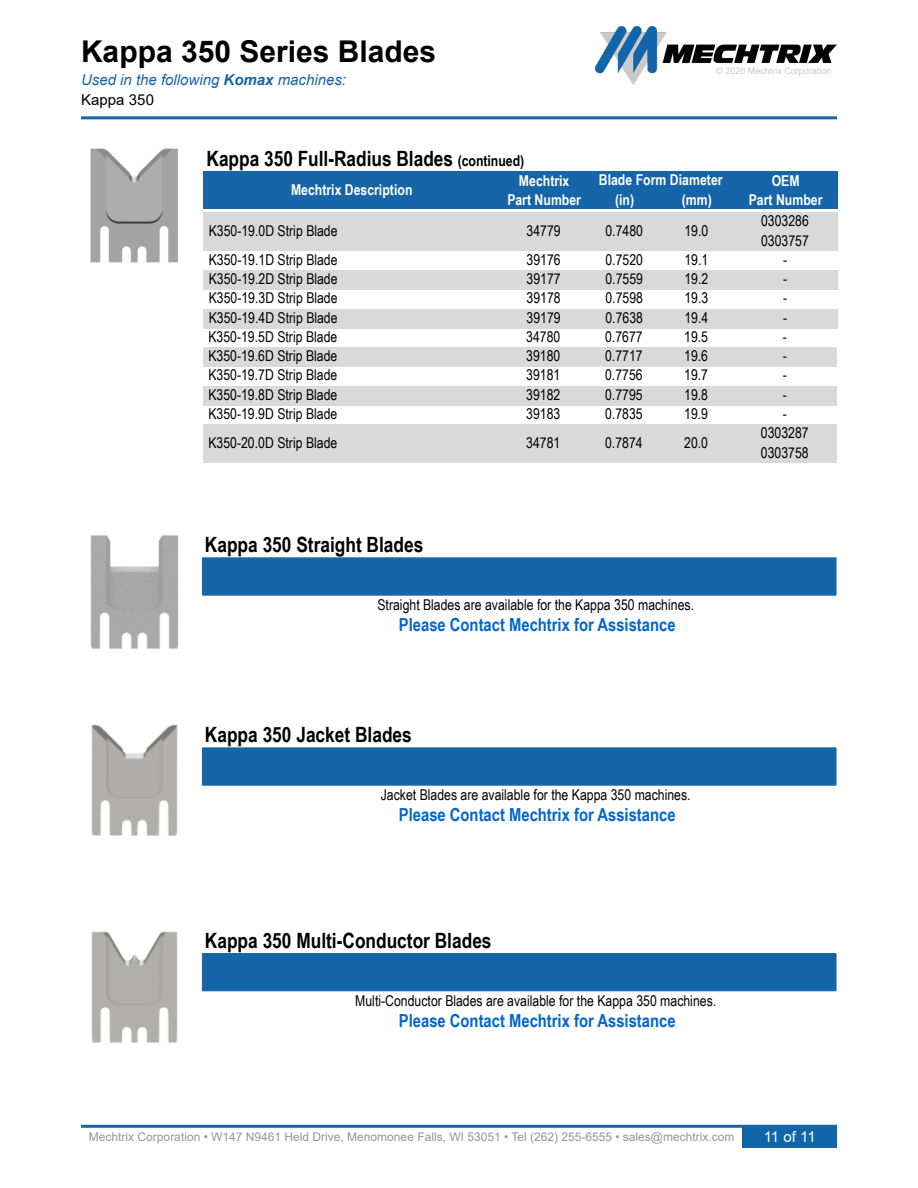
<style>
.page{position:relative;width:918px;height:1188px;background:#fff}
.page>*{position:absolute;margin:0;border:0;box-sizing:border-box;transform-origin:0 0}
.t1{font:700 30px "Arial";color:#000}
.t2{font:700 21px "Arial Narrow";color:#000}
.t3{font:700 18px "Arial Narrow";color:#06c}
.t4{font:15px/19.2px "Arial Narrow";color:#000}
.t5{font:700 15px "Arial Narrow";color:#fff}
.t6{font:italic 15px/20px "Arial";color:#1665a8}
.t7{font:15px "Arial";color:#fff}
.t8{font:12px "Arial";color:#939598}
.t9{font:9px "Arial";color:#cbcbcb}
.s1{font-weight:700}
.s2{font-style:normal;color:#000}
.s3{font-size:15px}
</style>
<div class="page">
<img style="left:596px;top:26px;width:241px;height:59px">
<hr style="left:81px;top:116px;width:756px;height:3px;background:#1665a8">
<div style="left:742px;top:1125px;width:95px;height:23px;background:#1165a8"></div>
<hr style="left:81px;top:1125px;width:756px;height:3px;background:#1165a8">
<div style="left:203px;top:171px;width:635px;height:38px;background:#1665a8"></div>
<img style="left:91px;top:149px;width:86px;height:113px">
<div style="left:204px;top:213px;width:633px;height:38px;background:#d9d9d9"></div>
<div style="left:204px;top:270px;width:633px;height:20px;background:#d9d9d9"></div>
<div style="left:204px;top:309px;width:633px;height:19px;background:#d9d9d9"></div>
<div style="left:203px;top:347px;width:634px;height:20px;background:#d9d9d9"></div>
<div style="left:203px;top:386px;width:634px;height:19px;background:#d9d9d9"></div>
<div style="left:203px;top:424px;width:634px;height:39px;background:#d9d9d9"></div>
<div style="left:202px;top:748px;width:634px;height:37px;background:#1665a8"></div>
<div style="left:202px;top:558px;width:634px;height:37px;background:#1665a8"></div>
<div style="left:202px;top:953px;width:634px;height:38px;background:#1665a8;border:1px solid #1665a8"></div>
<img style="left:90px;top:535px;width:89px;height:114px">
<img style="left:91px;top:724px;width:87px;height:112px">
<img style="left:91px;top:931px;width:87px;height:112px">
<h1 class="t1" style="left:81px;top:40px;width:357px">Kappa 350 Series Blades</h1>
<p class="t6" style="left:81px;top:71px;width:267px">Used in the following <span class="s1">Komax</span> machines:<br><span class="s2">Kappa 350</span></p>
<p class="t9" style="left:716px;top:67px;width:117px">© 2020 Mechtrix Corporation</p>
<h2 class="t2" style="left:207px;top:150px;width:319px">Kappa 350 Full-Radius Blades <span class="s3">(continued)</span></h2>
<p class="t5" style="left:519px;top:175px;width:52px">Mechtrix</p>
<p class="t5" style="left:772px;top:175px;width:29px">OEM</p>
<p class="t5" style="left:507px;top:194px;width:75px">Part Number</p>
<p class="t5" style="left:615px;top:194px;width:21px">(in)</p>
<p class="t5" style="left:682px;top:194px;width:32px">(mm)</p>
<p class="t5" style="left:749px;top:194px;width:75px">Part Number</p>
<p class="t5" style="left:599px;top:174px;width:125px">Blade Form Diameter</p>
<p class="t5" style="left:291px;top:184px;width:123px">Mechtrix Description</p>
<p class="t4" style="left:209px;top:223px;width:130px">K350-19.0D Strip Blade</p>
<p class="t4" style="left:527px;top:223px;width:36px">34779</p>
<p class="t4" style="left:605px;top:223px;width:39px">0.7480</p>
<p class="t4" style="left:684px;top:223px;width:25px">19.0</p>
<p class="t4" style="left:761px;top:213px;width:49px">0303286<br>0303757</p>
<p class="t4" style="left:209px;top:251px;width:130px">K350-19.1D Strip Blade</p>
<p class="t4" style="left:527px;top:251px;width:36px">39176</p>
<p class="t4" style="left:605px;top:251px;width:39px">0.7520</p>
<p class="t4" style="left:684px;top:251px;width:25px">19.1</p>
<p class="t4" style="left:783px;top:251px;width:6px">-</p>
<p class="t4" style="left:209px;top:271px;width:130px">K350-19.2D Strip Blade</p>
<p class="t4" style="left:527px;top:271px;width:36px">39177</p>
<p class="t4" style="left:605px;top:271px;width:39px">0.7559</p>
<p class="t4" style="left:684px;top:271px;width:25px">19.2</p>
<p class="t4" style="left:783px;top:271px;width:6px">-</p>
<p class="t4" style="left:209px;top:290px;width:130px">K350-19.3D Strip Blade</p>
<p class="t4" style="left:527px;top:290px;width:36px">39178</p>
<p class="t4" style="left:605px;top:290px;width:39px">0.7598</p>
<p class="t4" style="left:684px;top:290px;width:25px">19.3</p>
<p class="t4" style="left:783px;top:290px;width:6px">-</p>
<p class="t4" style="left:209px;top:309px;width:130px">K350-19.4D Strip Blade</p>
<p class="t4" style="left:527px;top:309px;width:36px">39179</p>
<p class="t4" style="left:605px;top:309px;width:39px">0.7638</p>
<p class="t4" style="left:684px;top:309px;width:25px">19.4</p>
<p class="t4" style="left:783px;top:309px;width:6px">-</p>
<p class="t4" style="left:208px;top:328px;width:130px">K350-19.5D Strip Blade</p>
<p class="t4" style="left:526px;top:328px;width:36px">34780</p>
<p class="t4" style="left:605px;top:328px;width:39px">0.7677</p>
<p class="t4" style="left:684px;top:328px;width:25px">19.5</p>
<p class="t4" style="left:783px;top:328px;width:6px">-</p>
<p class="t4" style="left:208px;top:348px;width:130px">K350-19.6D Strip Blade</p>
<p class="t4" style="left:526px;top:348px;width:36px">39180</p>
<p class="t4" style="left:605px;top:348px;width:39px">0.7717</p>
<p class="t4" style="left:684px;top:348px;width:25px">19.6</p>
<p class="t4" style="left:783px;top:348px;width:6px">-</p>
<p class="t4" style="left:208px;top:367px;width:130px">K350-19.7D Strip Blade</p>
<p class="t4" style="left:526px;top:367px;width:36px">39181</p>
<p class="t4" style="left:605px;top:367px;width:39px">0.7756</p>
<p class="t4" style="left:684px;top:367px;width:25px">19.7</p>
<p class="t4" style="left:783px;top:367px;width:6px">-</p>
<p class="t4" style="left:208px;top:386px;width:130px">K350-19.8D Strip Blade</p>
<p class="t4" style="left:526px;top:386px;width:36px">39182</p>
<p class="t4" style="left:605px;top:386px;width:39px">0.7795</p>
<p class="t4" style="left:684px;top:386px;width:25px">19.8</p>
<p class="t4" style="left:783px;top:386px;width:6px">-</p>
<p class="t4" style="left:208px;top:406px;width:130px">K350-19.9D Strip Blade</p>
<p class="t4" style="left:526px;top:406px;width:36px">39183</p>
<p class="t4" style="left:605px;top:406px;width:39px">0.7835</p>
<p class="t4" style="left:684px;top:406px;width:25px">19.9</p>
<p class="t4" style="left:761px;top:406px;width:49px;text-align:center">-<br>0303287<br>0303758</p>
<p class="t4" style="left:208px;top:435px;width:130px">K350-20.0D Strip Blade</p>
<p class="t4" style="left:526px;top:435px;width:36px">34781</p>
<p class="t4" style="left:605px;top:435px;width:39px">0.7874</p>
<p class="t4" style="left:684px;top:435px;width:25px">20.0</p>
<h2 class="t2" style="left:205px;top:537px;width:220px">Kappa 350 Straight Blades</h2>
<p class="t4" style="left:377px;top:596px;width:318px">Straight Blades are available for the Kappa 350 machines.</p>
<p class="t3" style="left:399px;top:618px;width:278px">Please Contact Mechtrix for Assistance</p>
<h2 class="t2" style="left:205px;top:727px;width:208px">Kappa 350 Jacket Blades</h2>
<p class="t4" style="left:381px;top:786px;width:311px">Jacket Blades are available for the Kappa 350 machines.</p>
<p class="t3" style="left:399px;top:808px;width:278px">Please Contact Mechtrix for Assistance</p>
<h2 class="t2" style="left:205px;top:932px;width:288px">Kappa 350 Multi-Conductor Blades</h2>
<p class="t4" style="left:355px;top:992px;width:363px">Multi-Conductor Blades are available for the Kappa 350 machines.</p>
<p class="t3" style="left:399px;top:1014px;width:278px">Please Contact Mechtrix for Assistance</p>
<p class="t8" style="left:89px;top:1132px;width:647px">Mechtrix Corporation • W147 N9461 Held Drive, Menomonee Falls, WI 53051 • Tel (262) 255-6555 • sales@mechtrix.com</p>
<p class="t7" style="left:764px;top:1131px;width:53px">11 of 11</p>
</div>
